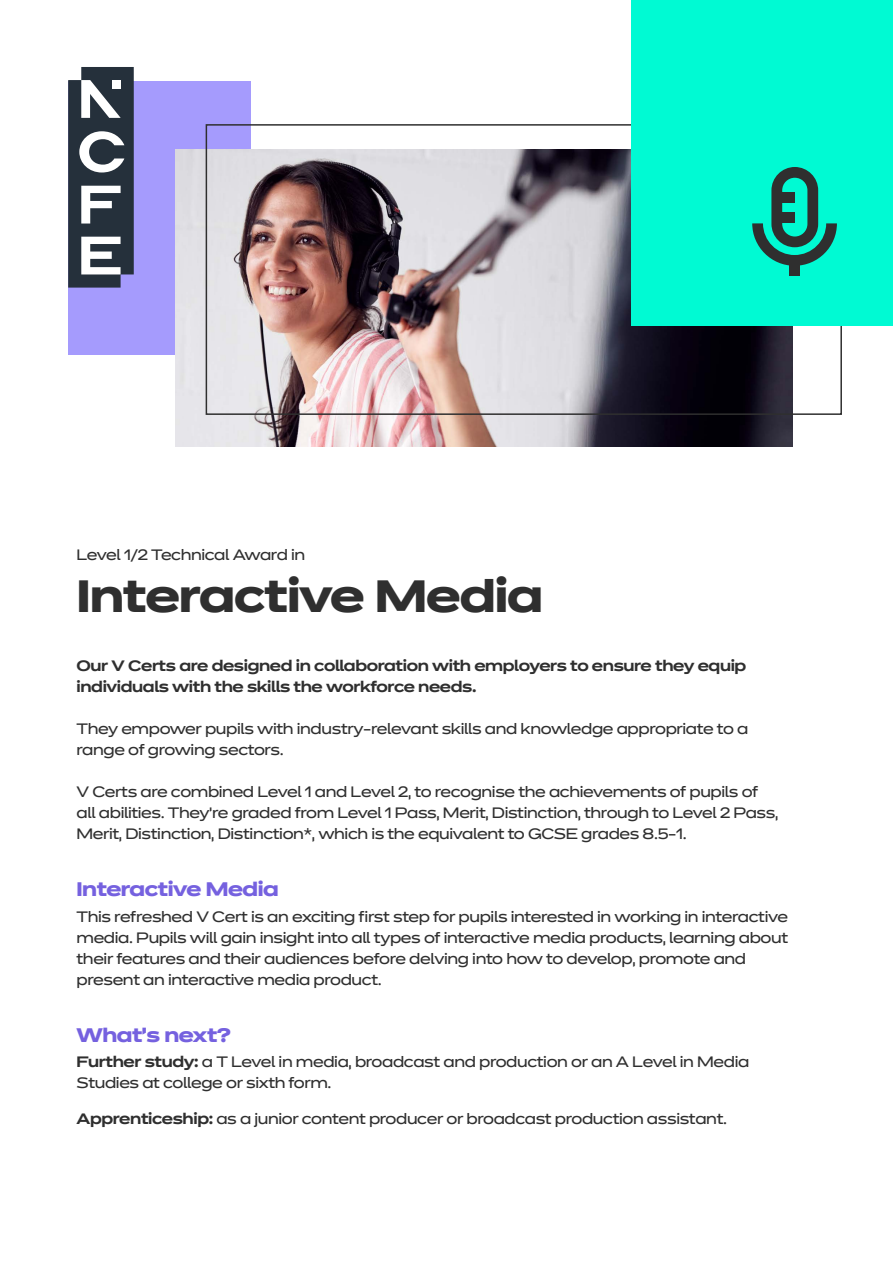
<style>
.page{position:relative;width:893px;height:1263px;background:#fff}
.page>*{position:absolute;margin:0;border:0;box-sizing:border-box;transform-origin:0 0}
.t1{font:700 45px "Dinamit";letter-spacing:-.025em;color:#2f2f2f}
.t2{font:700 19.5px "Dinamit";letter-spacing:-.025em;color:#7561df}
.t3{font:15px/21px "Dinamit";letter-spacing:-.025em;color:#2f2f2f}
.t4{font:600 15px/21px "Dinamit";letter-spacing:-.025em;color:#2f2f2f}
.s1{font-weight:600}
</style>
<div class="page">
<div style="left:68px;top:81px;width:183px;height:274px;background:#a59bfd"></div>
<img style="left:176px;top:149px;width:616px;height:298px">
<div style="left:206px;top:124px;width:636px;height:291px;border:2px solid #2f2f2f"></div>
<svg style="left:68px;top:67px;width:66px;height:221px;background:#5a626d"></svg>
<div style="left:631px;top:0;width:262px;height:325px;background:#00fad3"></div>
<svg style="left:752px;top:167px;width:85px;height:99px"></svg>
<div style="left:789px;top:260px;width:11px;height:16px;background:#2f2f2f"></div>
<div style="left:777px;top:192px;width:18px;height:10px;background:#2f2f2f"></div>
<div style="left:777px;top:212px;width:18px;height:11px;background:#2f2f2f"></div>
<p class="t3" style="left:77px;top:543px;width:230px">Level 1/2 Technical Award in</p>
<h1 class="t1" style="left:77px;top:557px;width:468px">Interactive Media</h1>
<p class="t4" style="left:77px;top:654px;width:671px">Our V Certs are designed in collaboration with employers to ensure they equip individuals with the skills the workforce needs.</p>
<p class="t3" style="left:77px;top:717px;width:673px">They empower pupils with industry-relevant skills and knowledge appropriate to a range of growing sectors.</p>
<p class="t3" style="left:77px;top:780px;width:703px">V Certs are combined Level 1 and Level 2, to recognise the achievements of pupils of all abilities. They’re graded from Level 1 Pass, Merit, Distinction, through to Level 2 Pass,<br>Merit, Distinction, Distinction*, which is the equivalent to GCSE grades 8.5-1.</p>
<h2 class="t2" style="left:77px;top:872px;width:204px">Interactive Media</h2>
<p class="t3" style="left:77px;top:904px;width:713px">This refreshed V Cert is an exciting first step for pupils interested in working in interactive media. Pupils will gain insight into all types of interactive media products, learning about their features and their audiences before delving into how to develop, promote and present an interactive media product.</p>
<h2 class="t2" style="left:77px;top:1018px;width:156px">What’s next?</h2>
<p class="t3" style="left:77px;top:1049px;width:674px"><span class="s1">Further study:</span> a T Level in media, broadcast and production or an A Level in Media<br>Studies at college or sixth form.</p>
<p class="t3" style="left:77px;top:1106px;width:652px"><span class="s1">Apprenticeship:</span> as a junior content producer or broadcast production assistant.</p>
</div>
